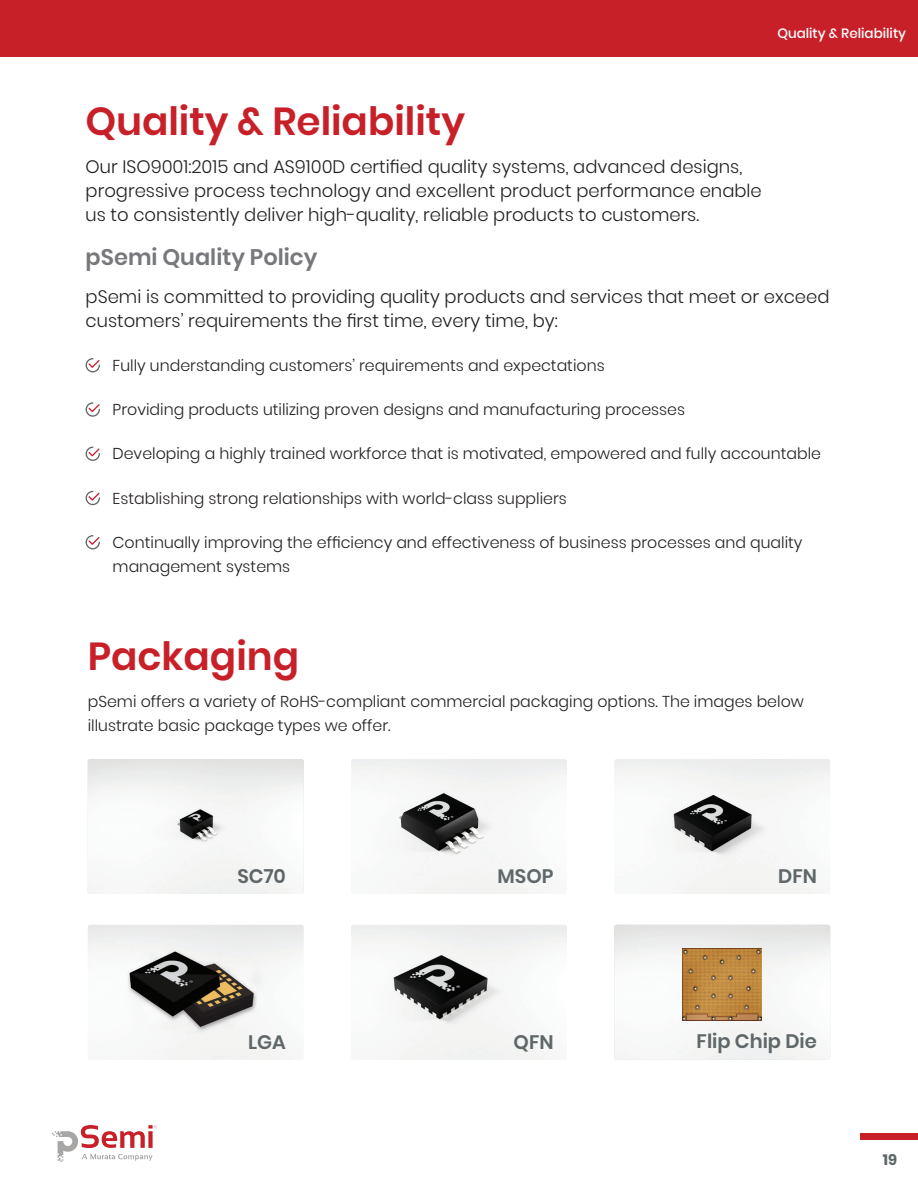
<style>
.page{position:relative;width:918px;height:1188px;background:#fff}
.page>*{position:absolute;margin:0;border:0;box-sizing:border-box;transform-origin:0 0}
.pS_Red_head{font:600 39px "Poppins";color:#c82028}
.pS_grey_subheads{font:600 22.5px "Poppins";color:#77787c}
.Table_Notes{font:600 19.5px "Poppins";color:#5f6768}
.pS_text{font:300 18px/24px "Poppins";color:#231f20}
.pS_text-2{font:300 15.75px/24px "Poppins";color:#231f20}
.t1{font:700 15px "Poppins";color:#5f6768}
.t2{font:500 13.5px "Poppins";color:#fff}
</style>
<div class="page">
<div style="left:861px;top:1134px;width:57px;height:6px;background:#c82028"></div>
<svg style="left:52px;top:1125px;width:105px;height:36px"></svg>
<div style="left:0;top:0;width:918px;height:56px;background:#c82028"></div>
<img style="left:614px;top:925px;width:216px;height:135px">
<svg style="left:86px;top:358px;width:14px;height:14px"></svg>
<svg style="left:86px;top:402px;width:14px;height:15px"></svg>
<svg style="left:86px;top:447px;width:14px;height:14px"></svg>
<svg style="left:86px;top:491px;width:14px;height:14px"></svg>
<svg style="left:86px;top:535px;width:14px;height:14px"></svg>
<img style="left:88px;top:759px;width:216px;height:135px">
<img style="left:351px;top:759px;width:216px;height:135px">
<img style="left:614px;top:759px;width:216px;height:135px">
<img style="left:351px;top:925px;width:216px;height:135px">
<img style="left:683px;top:948px;width:79px;height:73px">
<img style="left:88px;top:925px;width:216px;height:135px">
<p class="t2" style="left:777px;top:25px;width:130px">Quality &amp; Reliability</p>
<p class="pS_Red_head" style="left:86px;top:99px;width:381px">Quality &amp; Reliability</p>
<p class="pS_text" style="left:86px;top:155px;width:678px">Our ISO9001:2015 and AS9100D certified quality systems, advanced designs, progressive process technology and excellent product performance enable us to consistently deliver high-quality, reliable products to customers.</p>
<p class="pS_grey_subheads" style="left:86px;top:244px;width:233px">pSemi Quality Policy</p>
<p class="pS_text" style="left:86px;top:284px;width:745px">pSemi is committed to providing quality products and services that meet or exceed customers’ requirements the first time, every time, by:</p>
<p class="pS_text-2" style="left:113px;top:354px;width:494px">Fully understanding customers’ requirements and expectations</p>
<p class="pS_text-2" style="left:113px;top:398px;width:574px">Providing products utilizing proven designs and manufacturing processes</p>
<p class="pS_text-2" style="left:113px;top:442px;width:710px">Developing a highly trained workforce that is motivated, empowered and fully accountable</p>
<p class="pS_text-2" style="left:113px;top:486px;width:456px">Establishing strong relationships with world-class suppliers</p>
<p class="pS_text-2" style="left:113px;top:531px;width:692px">Continually improving the efficiency and effectiveness of business processes and quality management systems</p>
<p class="pS_Red_head" style="left:88px;top:633px;width:213px">Packaging</p>
<p class="pS_text-2" style="left:88px;top:690px;width:718px">pSemi offers a variety of RoHS-compliant commercial packaging options. The images below illustrate basic package types we offer.</p>
<p class="Table_Notes" style="left:237px;top:865px;width:50px">SC70</p>
<p class="Table_Notes" style="left:498px;top:865px;width:57px">MSOP</p>
<p class="Table_Notes" style="left:778px;top:865px;width:40px">DFN</p>
<p class="Table_Notes" style="left:248px;top:1031px;width:39px">LGA</p>
<p class="Table_Notes" style="left:514px;top:1031px;width:41px">QFN</p>
<p class="Table_Notes" style="left:697px;top:1030px;width:122px">Flip Chip Die</p>
<p class="t1" style="left:883px;top:1151px;width:16px">19</p>
</div>
